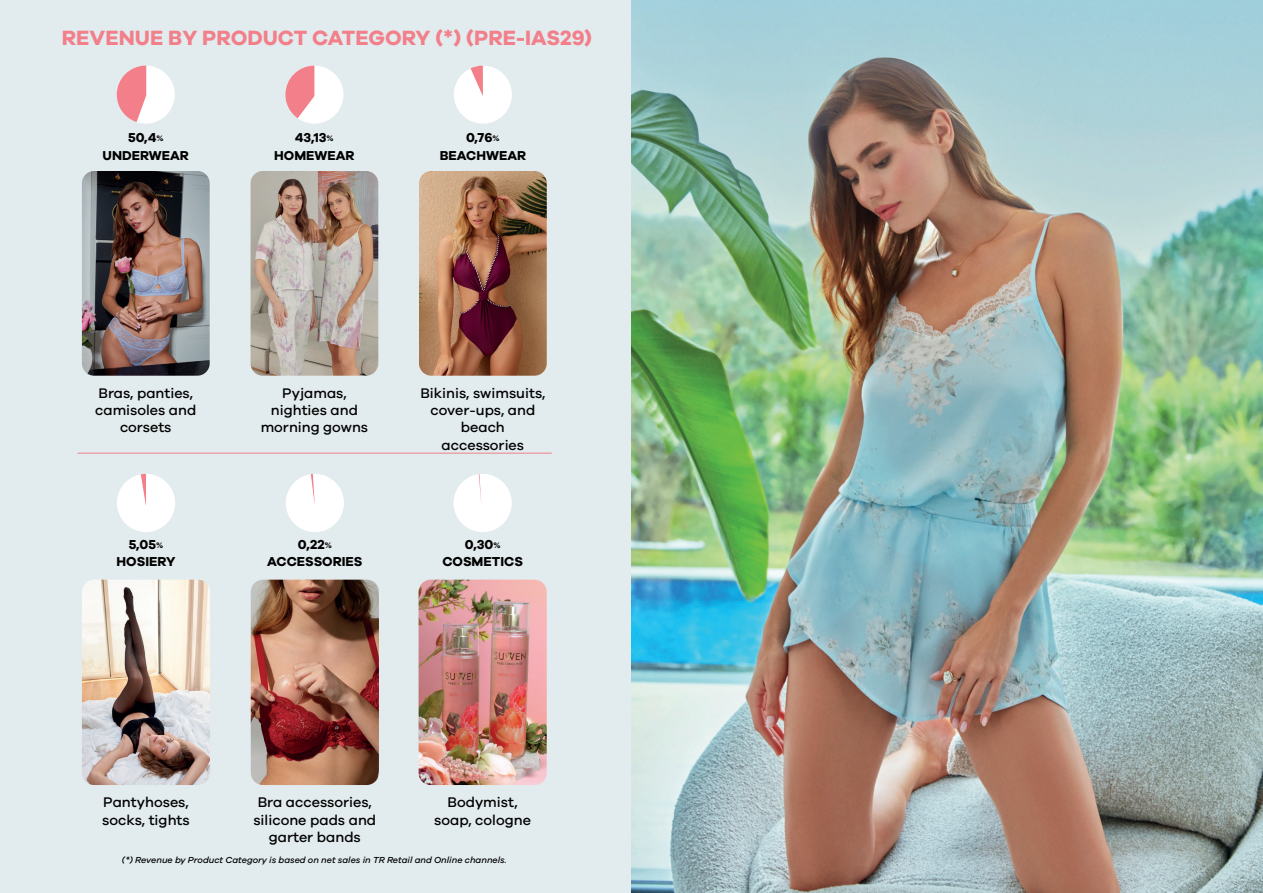
<style>
.page{position:relative;width:1263px;height:893px;background:#fff}
.page>*{position:absolute;margin:0;border:0;box-sizing:border-box;transform-origin:0 0}
.t1{font:700 21.3px "Galano Grotesque";color:#f27f8a}
.t2{font:500 14.4px/17.2px "Galano Grotesque";color:#000;text-align:center}
.t3{font:700 13.35px/17.7px "Galano Grotesque";color:#000;text-align:center}
.t4{font:italic 500 9px "Galano Grotesque";color:#000001}
.s1{font-size:8.25px}
</style>
<div class="page">
<div style="left:0;top:0;width:631px;height:893px;background:#e2ebed"></div>
<img style="left:631px;top:0;width:632px;height:893px">
<div style="left:117px;top:66px;width:58px;height:58px;background:#fff;border-radius:50%"></div>
<svg style="left:117px;top:66px;width:29px;height:56px"></svg>
<div style="left:285px;top:66px;width:58px;height:58px;background:#fff;border-radius:50%"></div>
<svg style="left:285px;top:66px;width:29px;height:52px"></svg>
<div style="left:454px;top:66px;width:58px;height:58px;background:#fff;border-radius:50%"></div>
<svg style="left:470px;top:66px;width:13px;height:30px"></svg>
<img style="left:82px;top:171px;width:128px;height:205px">
<img style="left:251px;top:171px;width:127px;height:205px">
<img style="left:419px;top:171px;width:128px;height:205px">
<div style="left:117px;top:474px;width:58px;height:58px;background:#fff;border-radius:50%"></div>
<svg style="left:141px;top:474px;width:5px;height:32px"></svg>
<div style="left:286px;top:474px;width:58px;height:58px;background:#fff;border-radius:50%"></div>
<svg style="left:311px;top:474px;width:4px;height:31px"></svg>
<div style="left:453px;top:474px;width:59px;height:58px;background:#fff;border-radius:50%"></div>
<svg style="left:479px;top:474px;width:2px;height:26px"></svg>
<img style="left:82px;top:580px;width:128px;height:205px">
<img style="left:251px;top:580px;width:128px;height:205px">
<img style="left:419px;top:580px;width:128px;height:205px">
<hr style="left:78px;top:453px;width:474px;height:1px;background:#f27f8a">
<h1 class="t1" style="left:62px;top:25px;width:531px">REVENUE BY PRODUCT CATEGORY (*) (PRE-IAS29)</h1>
<p class="t3" style="left:128px;top:129px;width:37px">50,4<span class="s1">%</span></p>
<p class="t3" style="left:274px;top:129px;width:82px">43,13<span class="s1">%<br></span>HOMEWEAR</p>
<p class="t3" style="left:440px;top:129px;width:88px">0,76<span class="s1">%<br></span>BEACHWEAR</p>
<p class="t3" style="left:103px;top:146px;width:88px">UNDERWEAR</p>
<p class="t2" style="left:95px;top:384px;width:103px">Bras, panties, camisoles and corsets</p>
<p class="t2" style="left:261px;top:384px;width:109px">Pyjamas, nighties and morning gowns</p>
<p class="t2" style="left:420px;top:384px;width:127px">Bikinis, swimsuits, cover-ups, and beach accessories</p>
<p class="t3" style="left:117px;top:535px;width:60px">5,05<span class="s1">%<br></span>HOSIERY</p>
<p class="t3" style="left:267px;top:535px;width:97px">0,22<span class="s1">%<br></span>ACCESSORIES</p>
<p class="t3" style="left:442px;top:535px;width:82px">0,30<span class="s1">%<br></span>COSMETICS</p>
<p class="t2" style="left:102px;top:793px;width:89px;text-align:left">Pantyhoses, socks, tights</p>
<p class="t2" style="left:253px;top:793px;width:124px">Bra accessories, silicone pads and garter bands</p>
<p class="t2" style="left:434px;top:793px;width:98px">Bodymist, soap, cologne</p>
<p class="t4" style="left:122px;top:855px;width:386px">(*) Revenue by Product Category is based on net sales in TR Retail and Online channels.</p>
</div>
